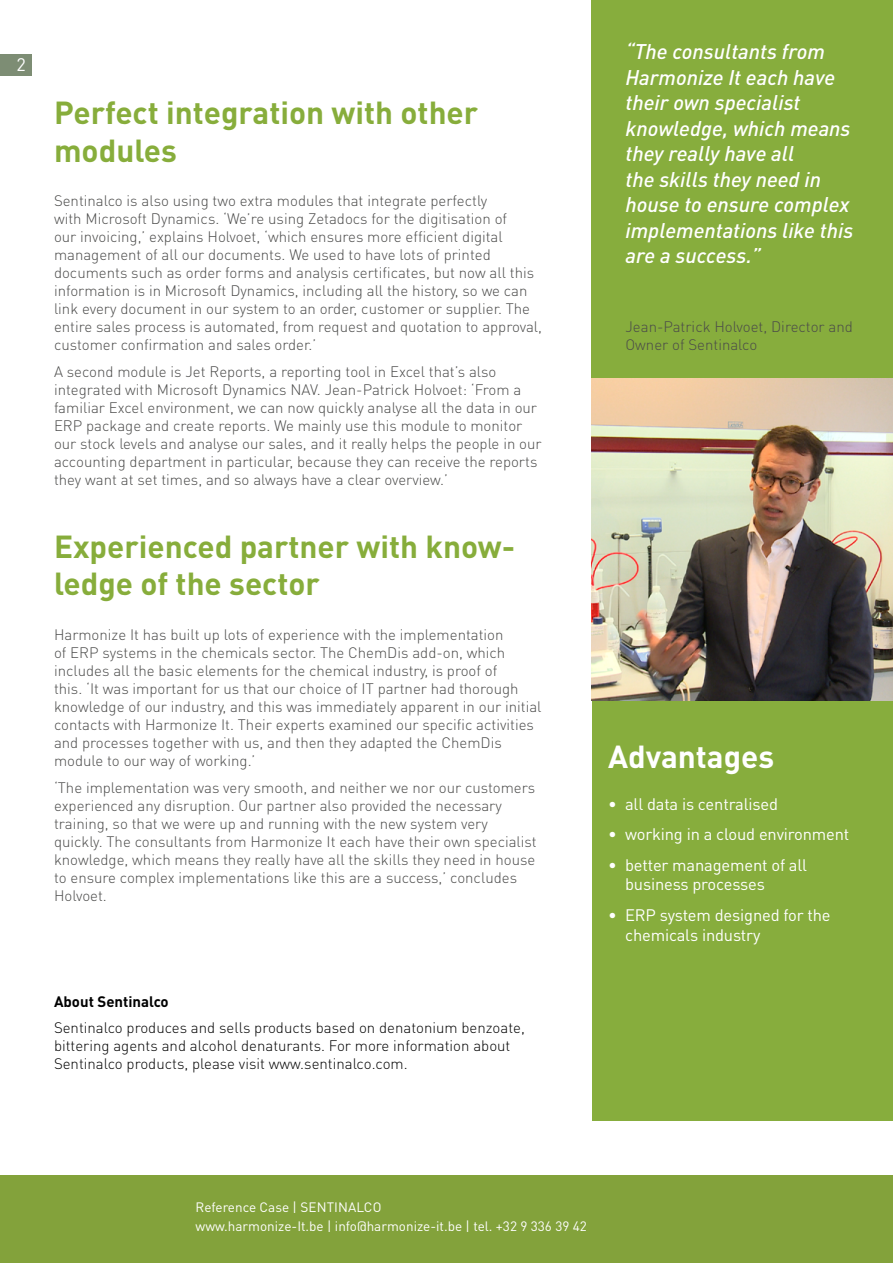
<style>
.page{position:relative;width:893px;height:1263px;background:#fff}
.page>*{position:absolute;margin:0;border:0;box-sizing:border-box;transform-origin:0 0}
.t1{font:700 31.5px/37.8px "DIN Pro";color:#87ad3b}
.t2{font:700 31.5px "DIN Pro";color:#fff}
.t3{font:italic 500 21px/25.5px "DIN";color:#fff}
.t4{font:18px "DIN Pro";color:#fff}
.t5{font:16.5px/19.8px "DIN Pro";letter-spacing:-.01em;color:#fff}
.t6{font:300 15px/18px "DIN Pro";color:#4a4a49}
.t7{font:300 15px/18px "DIN Pro";color:#000}
.t8{font:700 15px "DIN Pro";color:#000}
.t9{font:13.5px/19px "DIN Pro";color:#fff}
</style>
<div class="page">
<div style="left:0;top:1175px;width:893px;height:88px;background:#83a23b"></div>
<div style="left:592px;top:583px;width:301px;height:538px;background:#87ad3d"></div>
<img style="left:591px;top:378px;width:302px;height:323px">
<div style="left:0;top:54px;width:32px;height:22px;background:#7d8d74"></div>
<div style="left:591px;top:0;width:302px;height:378px;background:#87ad3d"></div>
<p class="t4" style="left:16px;top:52px;width:11px">2</p>
<h1 class="t1" style="left:54px;top:92px;width:426px">Perfect integration with other modules</h1>
<p class="t6" style="left:54px;top:191px;width:490px">Sentinalco is also using two extra modules that integrate perfectly<br>with Microsoft Dynamics. ‘We’re using Zetadocs for the digitisation of<br>our invoicing,’ explains Holvoet, ‘which ensures more efficient digital management of all our documents. We used to have lots of printed documents such as order forms and analysis certificates, but now all this information is in Microsoft Dynamics, including all the history, so we can link every document in our system to an order, customer or supplier. The entire sales process is automated, from request and quotation to approval, customer confirmation and sales order.’</p>
<p class="t6" style="left:54px;top:362px;width:489px">A second module is Jet Reports, a reporting tool in Excel that’s also integrated with Microsoft Dynamics NAV. Jean-Patrick Holvoet: ‘From a familiar Excel environment, we can now quickly analyse all the data in our ERP package and create reports. We mainly use this module to monitor our stock levels and analyse our sales, and it really helps the people in our accounting department in particular, because they can receive the reports they want at set times, and so always have a clear overview.’</p>
<h1 class="t1" style="left:54px;top:526px;width:463px">Experienced partner with know&shy;ledge of the sector</h1>
<p class="t6" style="left:54px;top:625px;width:489px">Harmonize It has built up lots of experience with the implementation<br>of ERP systems in the chemicals sector. The ChemDis add-on, which includes all the basic elements for the chemical industry, is proof of<br>this. ‘It was important for us that our choice of IT partner had thorough knowledge of our industry, and this was immediately apparent in our initial contacts with Harmonize It. Their experts examined our specific activities and processes together with us, and then they adapted the ChemDis module to our way of working.’</p>
<p class="t6" style="left:54px;top:777px;width:484px">‘The implementation was very smooth, and neither we nor our customers experienced any disruption. Our partner also provided the necessary training, so that we were up and running with the new system very quickly. The consultants from Harmonize It each have their own specialist knowledge, which means they really have all the skills they need in house to ensure complex implementations like this are a success,’ concludes Holvoet.</p>
<p class="t8" style="left:54px;top:991px;width:116px">About Sentinalco</p>
<p class="t7" style="left:54px;top:1018px;width:472px">Sentinalco produces and sells products based on denatonium benzoate, bittering agents and alcohol denaturants. For more information about<br>Sentinalco products, please visit www.sentinalco.com.</p>
<h2 class="t3" style="left:625px;top:38px;width:229px">“The consultants from<br>Harmonize It each have their own specialist knowledge, which means they really have all<br>the skills they need in house to ensure complex implementations like this are a success.”</h2>
<p class="t6" style="left:625px;top:317px;width:229px">Jean-Patrick Holvoet, Director and<br>Owner of Sentinalco</p>
<h1 class="t2" style="left:608px;top:735px;width:168px">Advantages</h1>
<p class="t5" style="left:608px;top:793px;width:172px">• all data is centralised</p>
<p class="t5" style="left:608px;top:823px;width:243px">• working in a cloud environment</p>
<p class="t5" style="left:625px;top:854px;width:184px;text-indent:-17px">• better management of all business processes</p>
<p class="t5" style="left:625px;top:904px;width:207px;text-indent:-17px">• ERP system designed for the chemicals industry</p>
<p class="t9" style="left:196px;top:1197px;width:393px">Reference Case | SENTINALCO<br>www.harmonize-It.be | info@harmonize-it.be | tel. +32 9 336 39 42</p>
<p class="t9" style="left:228px;top:1197px;width:319px;text-indent:73px">ARTILIUM<br>synergics.be | info@synergics.be | tel. +32 2 706 80 40</p>
</div>
